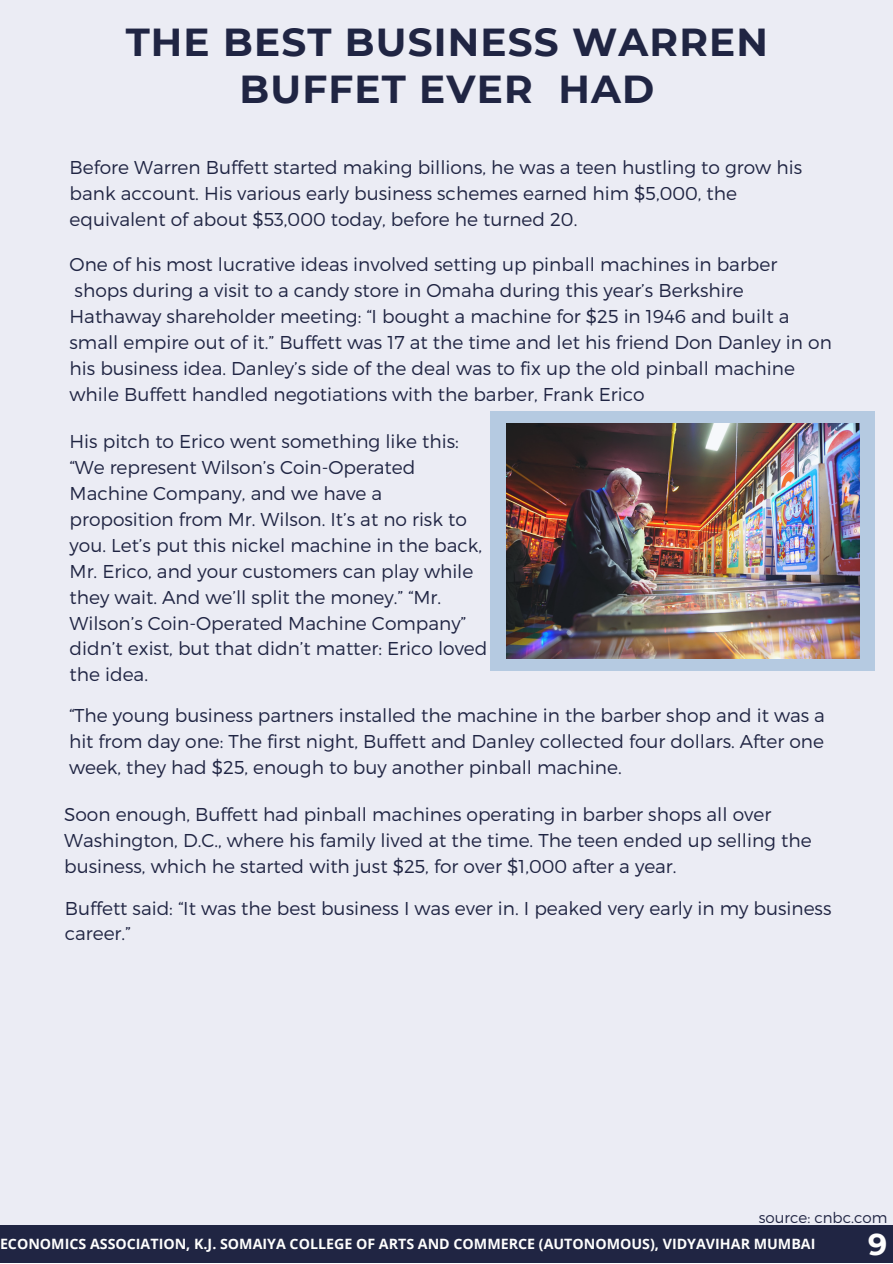
<style>
.page{position:relative;width:893px;height:1264px;background:#fff}
.page>*{position:absolute;margin:0;border:0;box-sizing:border-box;transform-origin:0 0}
.t1{font:700 39px/47.2px "Montserrat";letter-spacing:.03em;color:#202543;text-align:center}
.t2{font:700 30px "Montserrat";color:#fefefd}
.t3{font:300 18.6px/25.8px "Montserrat";color:#202543}
.t4{font:300 15px "Montserrat";color:#202543}
.t5{font:700 14.25px "Open Sans";color:#fefefd}
</style>
<div class="page">
<div style="left:0;top:0;width:892px;height:1262px;background:#ebecf4"></div>
<div style="left:0;top:1225px;width:892px;height:37px;background:#202543"></div>
<div style="left:490px;top:411px;width:384px;height:259px;background:#b5cae1"></div>
<img style="left:506px;top:423px;width:353px;height:235px">
<h1 class="t1" style="left:126px;top:19px;width:643px">THE BEST BUSINESS WARREN<br>BUFFET EVER HAD</h1>
<p class="t3" style="left:70px;top:154px;width:734px">Before Warren Buffett started making billions, he was a teen hustling to grow his bank account. His various early business schemes earned him $5,000, the equivalent of about $53,000 today, before he turned 20.</p>
<p class="t3" style="left:70px;top:251px;width:763px">One of his most lucrative ideas involved setting up pinball machines in barber shops during a visit to a candy store in Omaha during this year’s Berkshire Hathaway shareholder meeting: “I bought a machine for $25 in 1946 and built a small empire out of it.” Buffett was 17 at the time and let his friend Don Danley in on his business idea. Danley’s side of the deal was to fix up the old pinball machine while Buffett handled negotiations with the barber, Frank Erico</p>
<p class="t3" style="left:70px;top:428px;width:419px">His pitch to Erico went something like this: “We represent Wilson’s Coin-Operated Machine Company, and we have a proposition from Mr. Wilson. It’s at no risk to you. Let’s put this nickel machine in the back, Mr. Erico, and your customers can play while they wait. And we’ll split the money.” “Mr.<br>Wilson’s Coin-Operated Machine Company” didn’t exist, but that didn’t matter: Erico loved the idea.</p>
<p class="t3" style="left:69px;top:701px;width:757px;text-align:justify">“The young business partners installed the machine in the barber shop and it was a hit from day one: The first night, Buffett and Danley collected four dollars. After one week, they had $25, enough to buy another pinball machine.</p>
<p class="t3" style="left:64px;top:800px;width:749px">Soon enough, Buffett had pinball machines operating in barber shops all over<br>Washington, D.C., where his family lived at the time. The teen ended up selling the business, which he started with just $25, for over $1,000 after a year.</p>
<p class="t3" style="left:65px;top:894px;width:768px">Buffett said: “It was the best business I was ever in. I peaked very early in my business career.”</p>
<p class="t4" style="left:758px;top:1207px;width:130px">source: cnbc.com</p>
<p class="t5" style="left:0;top:1233px;width:816px">ECONOMICS ASSOCIATION, K.J. SOMAIYA COLLEGE OF ARTS AND COMMERCE (AUTONOMOUS), VIDYAVIHAR MUMBAI</p>
<h2 class="t2" style="left:868px;top:1225px;width:21px">9</h2>
</div>
